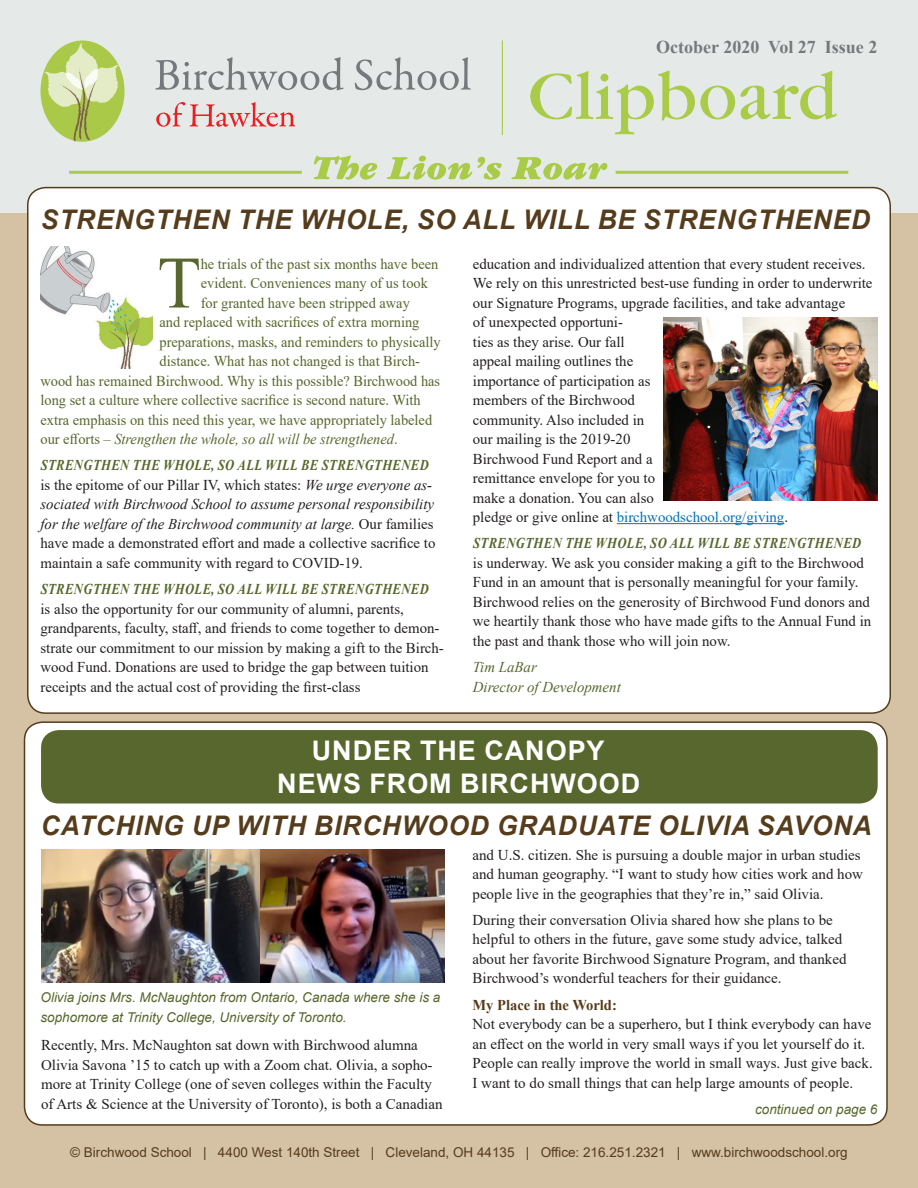
<style>
.page{position:relative;width:918px;height:1188px;background:#fff}
.page>*{position:absolute;margin:0;border:0;box-sizing:border-box;transform-origin:0 0}
.first_paragraph{font:73.95px "Times New Roman";color:#57672d;scale:.96 1}
.headline{font:italic 700 27px "Arial";letter-spacing:.035em;color:#553c1c}
.column_title{font:700 27px/32.4px "Arial";letter-spacing:.035em;color:#fff;text-align:center}
.t1{font:700 18px "Times New Roman";color:#76787b}
.paragraph{font:15px/19.5px "Times New Roman";color:#231f20}
.first_paragraph-2{font:15px "Times New Roman";color:#57672d;scale:.96 1}
.first_paragraph-3{font:italic 15px "Times New Roman";color:#57672d;scale:.96 1}
.paragraph-2{font:italic 15px/19.5px "Times New Roman";color:#57672d}
.t2{font:italic 13.5px/19.5px "Arial";color:#57672d}
.t3{font:13.5px "Arial";color:#553c1c}
.s1{color:#0072bc}
.s2{font-weight:700;font-style:italic;color:#57672d}
.s3{font-style:normal}
.s4{font-style:italic}
.s5{font-weight:700;color:#553c1c}
</style>
<div class="page">
<div style="left:1px;top:0;width:917px;height:214px;background:#e5eae8"></div>
<svg style="left:530px;top:71px;width:307px;height:63px"></svg>
<svg style="left:314px;top:156px;width:293px;height:24px"></svg>
<hr style="left:616px;top:171px;width:232px;height:3px;background:#aacb47">
<hr style="left:69px;top:171px;width:233px;height:3px;background:#aacb47">
<svg style="left:40px;top:40px;width:85px;height:102px"></svg>
<svg style="left:155px;top:57px;width:189px;height:33px"></svg>
<svg style="left:355px;top:57px;width:116px;height:33px"></svg>
<svg style="left:156px;top:102px;width:139px;height:25px"></svg>
<svg style="left:44px;top:43px;width:75px;height:99px;background:#c5d68d"></svg>
<hr style="left:502px;top:40px;width:1px;height:95px;background:#aacb47">
<div style="left:1px;top:214px;width:917px;height:974px;background:#d5c1a3"></div>
<div style="left:28px;top:188px;width:862px;height:525px;background:#fff;border-radius:18px"></div>
<div style="left:25px;top:722px;width:862px;height:403px;background:#fff;border-radius:18px"></div>
<div style="left:24px;top:721px;width:864px;height:405px;border:2px solid #553c1c;border-radius:18px"></div>
<div style="left:41px;top:730px;width:837px;height:74px;background:#57672d;border-radius:18px"></div>
<hr style="left:617px;top:523px;width:167px;height:1px;background:#0072bc">
<img style="left:40px;top:246px;width:113px;height:122px">
<img style="left:664px;top:318px;width:214px;height:182px">
<img style="left:42px;top:850px;width:403px;height:132px">
<p class="t1" style="left:656px;top:34px;width:223px">October 2020 Vol 27 Issue 2</p>
<p class="headline" style="left:41px;top:202px;width:831px">STRENGTHEN THE WHOLE, SO ALL WILL BE STRENGTHENED</p>
<p class="first_paragraph" style="left:157px;top:231px;width:47px">T</p>
<p class="first_paragraph-2" style="left:201px;top:253px;width:249px">he trials of the past six months have been</p>
<p class="paragraph" style="left:473px;top:253px;width:401px">education and individualized attention that every student receives.<br>We rely on this unrestricted best-use funding in order to underwrite our Signature Programs, upgrade facilities, and take advantage<br>of unexpected opportuni-<br>ties as they arise. Our fall<br>appeal mailing outlines the<br>importance of participation as<br>members of the Birchwood<br>community. Also included in<br>our mailing is the 2019-20<br>Birchwood Fund Report and a<br>remittance envelope for you to<br>make a donation. You can also<br>pledge or give online at <span class="s1">birchwoodschool.org/giving</span>.</p>
<p class="paragraph" style="left:473px;top:533px;width:400px"><span class="s2">STRENGTHEN THE WHOLE, SO ALL WILL BE STRENGTHENED </span>is underway. We ask you consider making a gift to the Birchwood Fund in an amount that is personally meaningful for your family.<br>Birchwood relies on the generosity of Birchwood Fund donors and we heartily thank those who have made gifts to the Annual Fund in the past and thank those who will join now.</p>
<p class="paragraph-2" style="left:473px;top:657px;width:149px">Tim LaBar<br>Director of Development</p>
<p class="first_paragraph-2" style="left:201px;top:272px;width:238px">evident. Conveniences many of us took</p>
<p class="first_paragraph-2" style="left:201px;top:292px;width:219px">for granted have been stripped away</p>
<p class="first_paragraph-2" style="left:160px;top:311px;width:272px">and replaced with sacrifices of extra morning</p>
<p class="first_paragraph-2" style="left:160px;top:331px;width:294px">preparations, masks, and reminders to physically</p>
<p class="first_paragraph-2" style="left:160px;top:350px;width:273px">distance. What has not changed is that Birch-</p>
<p class="first_paragraph-2" style="left:40px;top:370px;width:418px">wood has remained Birchwood. Why is this possible? Birchwood has</p>
<p class="first_paragraph-2" style="left:40px;top:389px;width:398px">long set a culture where collective sacrifice is second nature. With</p>
<p class="first_paragraph-2" style="left:40px;top:409px;width:410px">extra emphasis on this need this year, we have appropriately labeled</p>
<p class="first_paragraph-3" style="left:40px;top:429px;width:374px"><span class="s3">our efforts –</span> Strengthen the whole, so all will be strengthened<span class="s3">.</span></p>
<p class="paragraph" style="left:40px;top:455px;width:396px"><span class="s2">STRENGTHEN THE WHOLE, SO ALL WILL BE STRENGTHENED </span>is the epitome of our Pillar IV, which states: <span class="s4">We urge everyone as&shy;sociated with Birchwood School to assume personal responsibility for the welfare of the Birchwood community at large.</span> Our families have made a demonstrated effort and made a collective sacrifice to maintain a safe community with regard to COVID-19.</p>
<p class="paragraph" style="left:40px;top:579px;width:405px"><span class="s2">STRENGTHEN THE WHOLE, SO ALL WILL BE STRENGTHENED<br></span>is also the opportunity for our community of alumni, parents, grandparents, faculty, staff, and friends to come together to demon&shy;strate our commitment to our mission by making a gift to the Birch&shy;wood Fund. Donations are used to bridge the gap between tuition receipts and the actual cost of providing the first-class</p>
<p class="column_title" style="left:277px;top:735px;width:365px">UNDER THE CANOPY<br>NEWS FROM BIRCHWOOD</p>
<p class="headline" style="left:41px;top:808px;width:832px">CATCHING UP WITH BIRCHWOOD GRADUATE OLIVIA SAVONA</p>
<p class="t2" style="left:40px;top:988px;width:401px">Olivia joins Mrs. McNaughton from Ontario, Canada where she is a sophomore at Trinity College, University of Toronto.</p>
<p class="paragraph" style="left:41px;top:1035px;width:403px">Recently, Mrs. McNaughton sat down with Birchwood alumna Olivia Savona ’15 to catch up with a Zoom chat. Olivia, a sopho&shy;more at Trinity College (one of seven colleges within the Faculty of Arts &amp; Science at the University of Toronto), is both a Canadian</p>
<p class="paragraph" style="left:472px;top:844px;width:392px">and U.S. citizen. She is pursuing a double major in urban studies and human geography. “I want to study how cities work and how people live in the geographies that they’re in,” said Olivia.</p>
<p class="paragraph" style="left:472px;top:910px;width:376px">During their conversation Olivia shared how she plans to be helpful to others in the future, gave some study advice, talked about her favorite Birchwood Signature Program, and thanked Birchwood’s wonderful teachers for their guidance.</p>
<p class="paragraph" style="left:472px;top:994px;width:402px"><span class="s5">My Place in the World:<br></span>Not everybody can be a superhero, but I think everybody can have an effect on the world in very small ways if you let yourself do it.<br>People can really improve the world in small ways. Just give back.<br>I want to do small things that can help large amounts of people.</p>
<p class="t2" style="left:755px;top:1100px;width:124px">continued on page 6</p>
<p class="t3" style="left:70px;top:1143px;width:779px">© Birchwood School | 4400 West 140th Street | Cleveland, OH 44135 | Office: 216.251.2321 | www.birchwoodschool.org</p>
</div>
